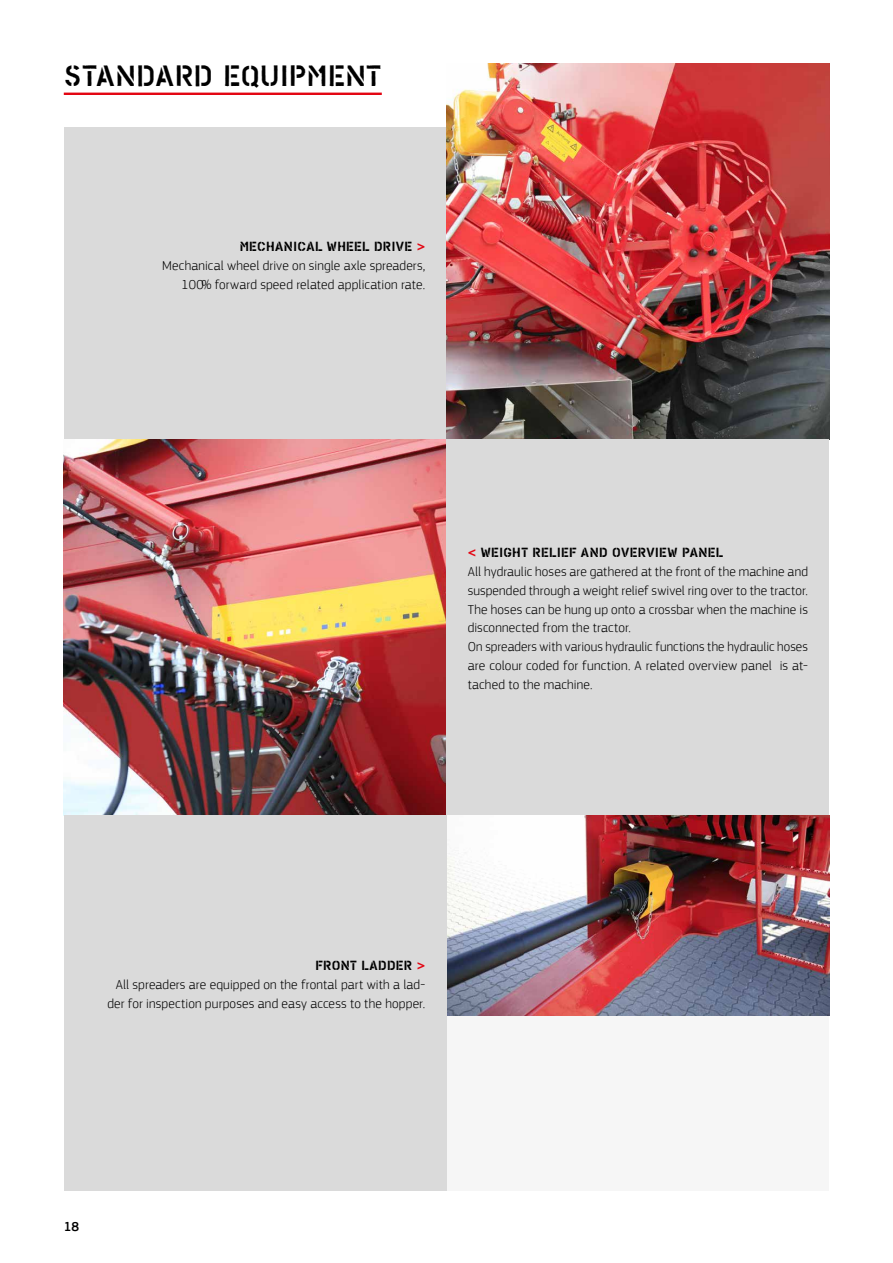
<style>
.page{position:relative;width:893px;height:1263px;background:#fff}
.page>*{position:absolute;margin:0;border:0;box-sizing:border-box;transform-origin:0 0}
.t1{font:30px "PF Stamps Pro Rough";letter-spacing:.015em;color:#000}
.t2{font:300 13.5px/18.8px "PF Square Sans Pro";letter-spacing:.01em;color:#000;text-align:right}
.t3{font:13.5px "PF Stamps Pro Solid";letter-spacing:.025em;color:#000}
.t4{font:500 13.5px "PF Square Sans Pro";color:#000}
.s1{color:#e30613}
</style>
<div class="page">
<div style="left:64px;top:128px;width:382px;height:311px;background:#dadada"></div>
<hr style="left:64px;top:93px;width:318px;height:2px;background:#e30613">
<img style="left:446px;top:64px;width:383px;height:375px">
<img style="left:64px;top:439px;width:382px;height:376px">
<div style="left:446px;top:815px;width:383px;height:376px;background:#f6f6f6"></div>
<img style="left:446px;top:815px;width:383px;height:200px">
<div style="left:446px;top:439px;width:383px;height:376px;background:#dadada"></div>
<div style="left:64px;top:815px;width:382px;height:376px;background:#dadada"></div>
<h1 class="t1" style="left:64px;top:59px;width:319px">STANDARD EQUIPMENT</h1>
<p class="t3" style="left:240px;top:239px;width:187px">MECHANICAL WHEEL DRIVE <span class="s1">&gt;</span></p>
<p class="t2" style="left:162px;top:256px;width:265px">Mechanical wheel drive on single axle spreaders,<br>100 % forward speed related application rate.</p>
<p class="t3" style="left:468px;top:545px;width:257px"><span class="s1">&lt;</span> WEIGHT RELIEF AND OVERVIEW PANEL</p>
<p class="t2" style="left:468px;top:562px;width:342px;text-align:left">All hydraulic hoses are gathered at the front of the machine and suspended through a weight relief swivel ring over to the tractor.<br>The hoses can be hung up onto a crossbar when the machine is disconnected from the tractor.<br>On spreaders with various hydraulic functions the hydraulic hoses are colour coded for function. A related overview panel is at&shy;tached to the machine.</p>
<p class="t3" style="left:315px;top:958px;width:111px">FRONT LADDER <span class="s1">&gt;</span></p>
<p class="t2" style="left:107px;top:975px;width:319px">All spreaders are equipped on the frontal part with a lad&shy;der for inspection purposes and easy access to the hopper.</p>
<p class="t4" style="left:64px;top:1218px;width:17px">18</p>
</div>
